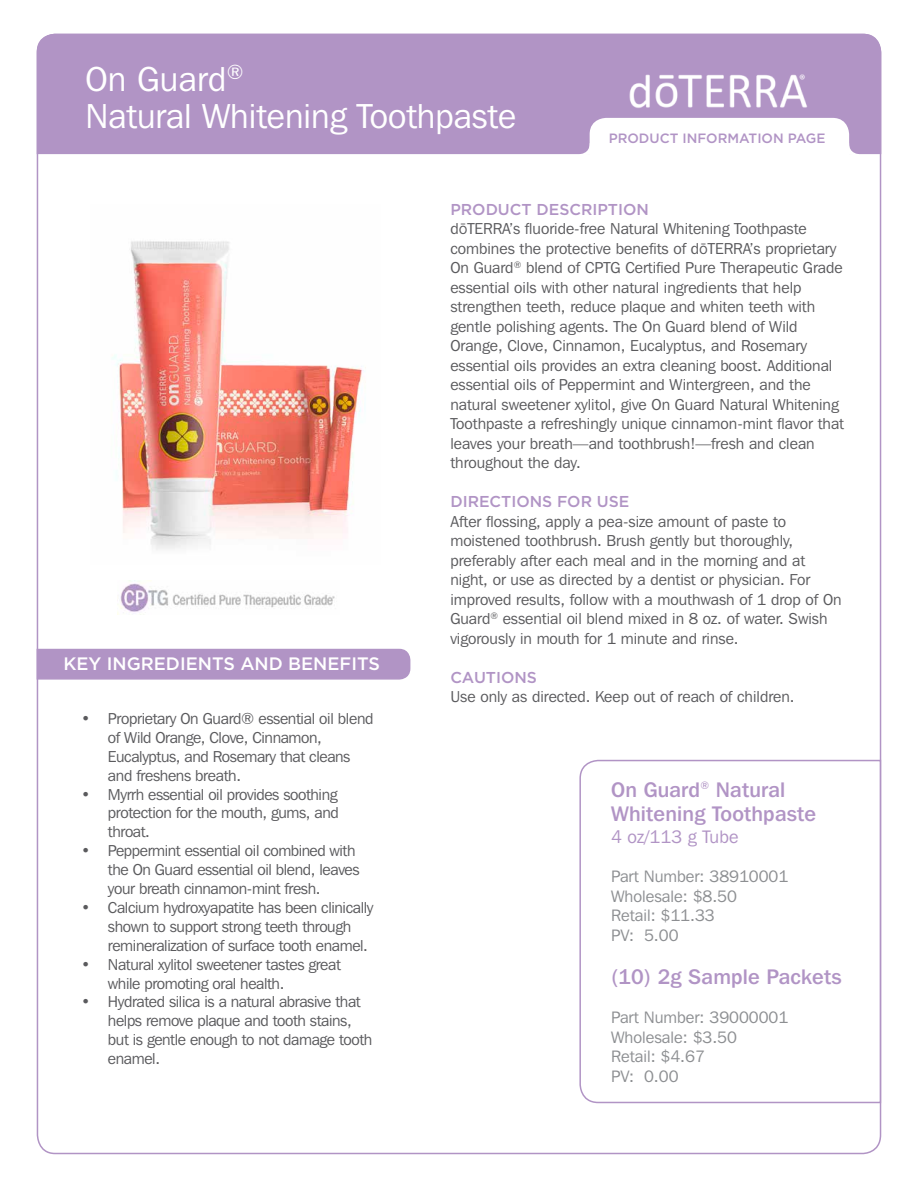
<style>
.page{position:relative;width:918px;height:1188px;background:#fff}
.page>*{position:absolute;margin:0;border:0;box-sizing:border-box;transform-origin:0 0}
.t1{font:34.5px/37.5px "Franklin Gothic IT Cby BT";color:#fff}
.t2{font:500 21px/24px "Franklin Gothic IT Cby BT";letter-spacing:.01em;color:#b194c5}
.t3{font:500 18px "Gotham";color:#fff}
.t4{font:18px "Franklin Gothic IT Cby BT";letter-spacing:.01em;color:#b194c5}
.t5{font:16.5px/19.5px "Franklin Gothic IT Cby BT";color:#8d8f92}
.t6{font:15.75px/19.5px "Franklin Gothic IT Cby BT";color:#5a5a5d}
.t7{font:15.75px/18.9px "Franklin Gothic IT Cby BT";letter-spacing:-.025em;color:#5a5a5d}
.t8{font:500 15.75px "Gotham";color:#b194c5}
.t9{font:500 13.5px "Gotham";color:#b194c5}
.s1{font-family:"Gotham Narrow"}
</style>
<div class="page">
<div style="left:37px;top:34px;width:844px;height:120px;background:#b194c5"></div>
<img style="left:618px;top:71px;width:201px;height:40px">
<svg style="left:580px;top:118px;width:279px;height:36px"></svg>
<svg style="left:36px;top:648px;width:375px;height:32px;background:#b498c7"></svg>
<svg style="left:579px;top:759px;width:303px;height:345px"></svg>
<img style="left:112px;top:241px;width:254px;height:309px">
<img style="left:118px;top:580px;width:217px;height:34px">
<h1 class="t1" style="left:85px;top:60px;width:432px">On Guard<sup>®<br></sup>Natural Whitening Toothpaste</h1>
<p class="t9" style="left:609px;top:129px;width:218px">PRODUCT INFORMATION PAGE</p>
<p class="t3" style="left:63px;top:652px;width:318px">KEY INGREDIENTS AND BENEFITS</p>
<p class="t7" style="left:108px;top:709px;width:267px;text-indent:-27px">• Proprietary On Guard® essential oil blend of Wild Orange, Clove, Cinnamon, Eucalyptus, and Rosemary that cleans and freshens breath.</p>
<p class="t6" style="left:108px;top:784px;width:232px;line-height:18.9px;text-align:justify;text-indent:-27px">• Myrrh essential oil provides soothing protection for the mouth, gums, and throat.</p>
<p class="t7" style="left:108px;top:841px;width:253px;text-indent:-27px">• Peppermint essential oil combined with the On Guard essential oil blend, leaves your breath cinnamon-mint fresh.</p>
<p class="t7" style="left:108px;top:898px;width:267px;text-indent:-27px">• Calcium hydroxyapatite has been clinically shown to support strong teeth through remineralization of surface tooth enamel.</p>
<p class="t7" style="left:108px;top:954px;width:234px;text-indent:-27px">• Natural xylitol sweetener tastes great while promoting oral health.</p>
<p class="t7" style="left:108px;top:992px;width:266px;text-indent:-27px">• Hydrated silica is a natural abrasive that helps remove plaque and tooth stains, but is gentle enough to not damage tooth enamel.</p>
<p class="t8" style="left:450px;top:199px;width:200px">PRODUCT DESCRIPTION</p>
<p class="t6" style="left:450px;top:219px;width:395px">d<span class="s1">ō</span>TERRA’s fluoride-free Natural Whitening Toothpaste combines the protective benefits of d<span class="s1">ō</span>TERRA’s proprietary On Guard<sup>®</sup> blend of CPTG Certified Pure Therapeutic Grade essential oils with other natural ingredients that help strengthen teeth, reduce plaque and whiten teeth with gentle polishing agents. The On Guard blend of Wild Orange, Clove, Cinnamon, Eucalyptus, and Rosemary essential oils provides an extra cleaning boost. Additional essential oils of Peppermint and Wintergreen, and the natural sweetener xylitol, give On Guard Natural Whitening Toothpaste a refreshingly unique cinnamon-mint flavor that leaves your breath—and toothbrush!—fresh and clean throughout the day.</p>
<p class="t8" style="left:450px;top:491px;width:180px">DIRECTIONS FOR USE</p>
<p class="t6" style="left:450px;top:511px;width:393px">After flossing, apply a pea-size amount of paste to moistened toothbrush. Brush gently but thoroughly, preferably after each meal and in the morning and at night, or use as directed by a dentist or physician. For improved results, follow with a mouthwash of 1 drop of On Guard<sup>®</sup> essential oil blend mixed in 8 oz. of water. Swish vigorously in mouth for 1 minute and rinse.</p>
<p class="t8" style="left:450px;top:667px;width:88px">CAUTIONS</p>
<p class="t6" style="left:450px;top:687px;width:346px">Use only as directed. Keep out of reach of children.</p>
<h2 class="t2" style="left:611px;top:777px;width:207px">On Guard<sup>®</sup> Natural<br>Whitening Toothpaste</h2>
<p class="t4" style="left:611px;top:826px;width:129px">4 oz/113 g Tube</p>
<p class="t5" style="left:611px;top:866px;width:179px">Part Number: 38910001<br>Wholesale: $8.50<br>Retail: $11.33<br>PV: 5.00</p>
<h2 class="t2" style="left:611px;top:964px;width:232px">(10) 2g Sample Packets</h2>
<p class="t5" style="left:611px;top:1007px;width:179px">Part Number: 39000001<br>Wholesale: $3.50<br>Retail: $4.67<br>PV: 0.00</p>
</div>
